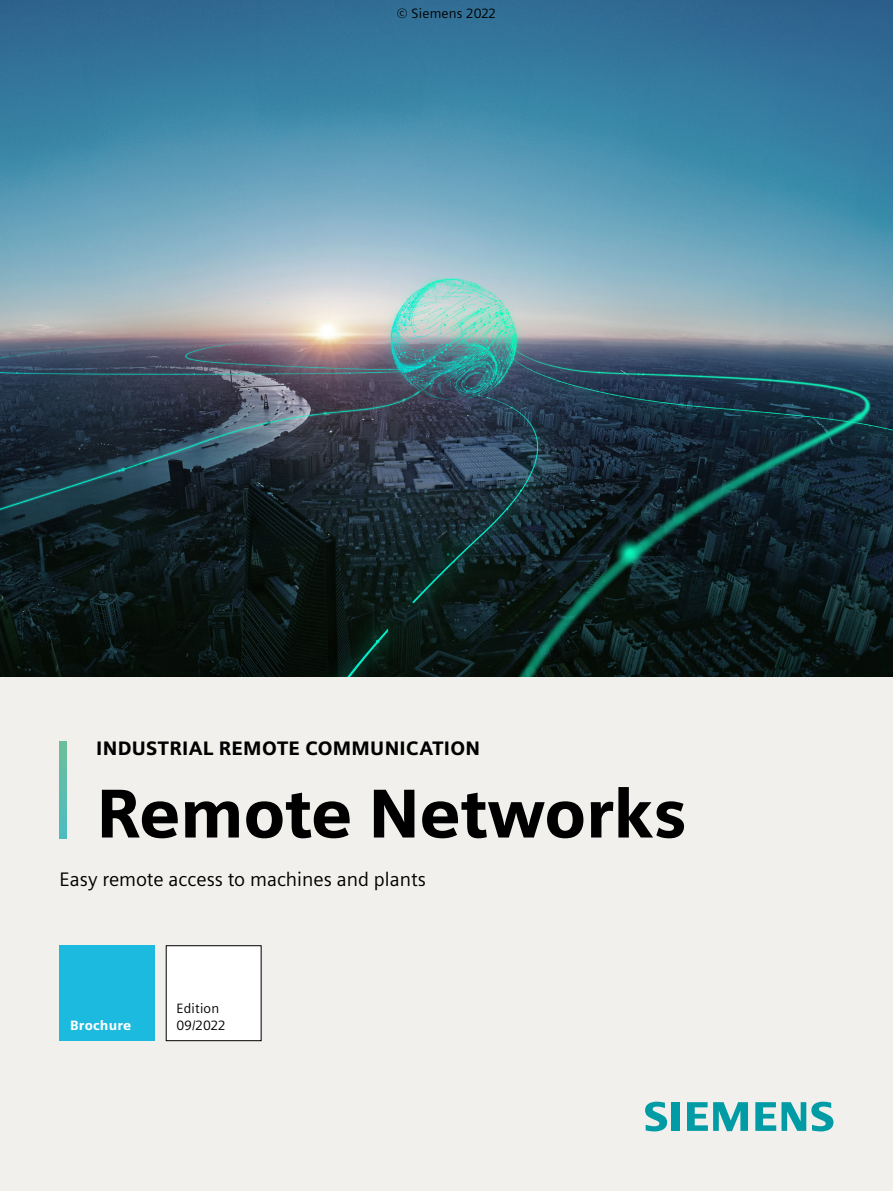
<style>
.page{position:relative;width:893px;height:1191px;background:#fff}
.page>*{position:absolute;margin:0;border:0;box-sizing:border-box;transform-origin:0 0}
.t1{font:900 69px "Siemens Sans";letter-spacing:-.01em;color:#000}
.t2{font:19.5px "Siemens Sans";color:#000}
.t3{font:900 19.5px "Siemens Sans";letter-spacing:.015em;color:#000}
.t4{font:13.5px/17.5px "Siemens Sans";letter-spacing:.015em;color:#000}
.t5{font:900 13.5px "Siemens Sans";letter-spacing:.015em;color:#fff}
</style>
<div class="page">
<div style="left:0;top:676px;width:893px;height:515px;background:#f1f0ec"></div>
<img style="left:0;top:0;width:893px;height:676px">
<svg style="left:60px;top:741px;width:6px;height:97px"></svg>
<div style="left:60px;top:945px;width:95px;height:96px;background:#1dbadf"></div>
<div style="left:166px;top:945px;width:95px;height:95px;background:#fff"></div>
<div style="left:166px;top:945px;width:95px;height:96px;border:1px solid #000"></div>
<svg style="left:645px;top:1101px;width:35px;height:30px"></svg>
<svg style="left:687px;top:1102px;width:61px;height:29px"></svg>
<svg style="left:755px;top:1101px;width:78px;height:30px"></svg>
<p class="t4" style="left:397px;top:4px;width:100px">© Siemens 2022</p>
<p class="t3" style="left:96px;top:732px;width:385px">INDUSTRIAL REMOTE COMMUNICATION</p>
<h1 class="t1" style="left:96px;top:758px;width:592px">Remote Networks</h1>
<p class="t2" style="left:60px;top:864px;width:368px">Easy remote access to machines and plants</p>
<p class="t5" style="left:70px;top:1015px;width:63px">Brochure</p>
<p class="t4" style="left:176px;top:998px;width:51px">Edition<br>09/2022</p>
</div>
